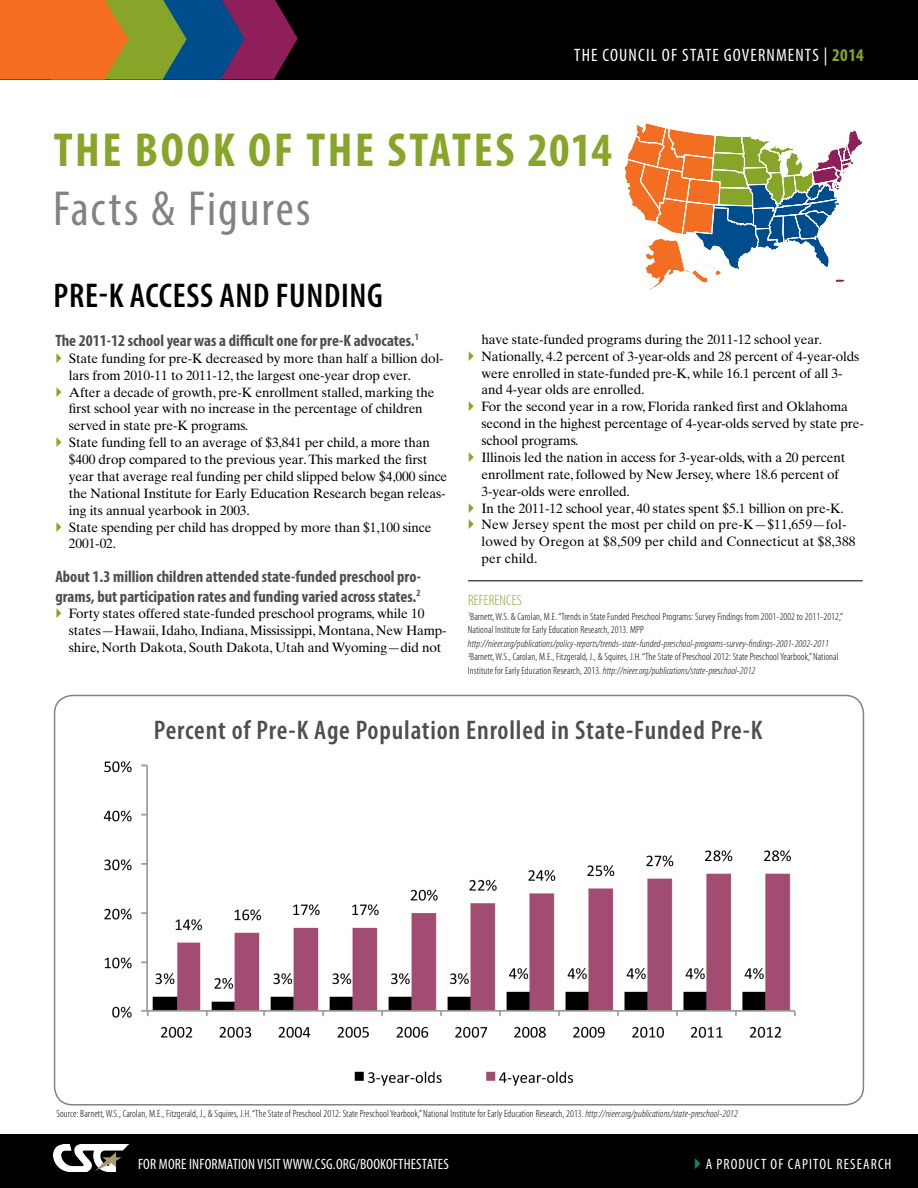
<style>
.page{position:relative;width:918px;height:1188px;background:#fff}
.page>*{position:absolute;margin:0;border:0;box-sizing:border-box;transform-origin:0 0}
.t1{font:condensed 49.5px "Myriad Pro";letter-spacing:.04em;color:#808285}
.t2{font:700 condensed 48px "Myriad Pro";letter-spacing:.055em;color:#87a529}
.t3{font:600 condensed 34.5px "Myriad Pro";letter-spacing:.02em;color:#000}
.t4{font:600 condensed 27px "Myriad Pro";letter-spacing:.03em;color:#4f4e4d}
.t5{font:condensed 18px "Myriad Pro";letter-spacing:.065em;color:#fff}
.t6{font:700 condensed 16.5px/19.8px "Myriad Pro";color:#4f4e4d}
.t7{font:condensed 15px "Myriad Pro";letter-spacing:.01em;color:#fff}
.t8{font:condensed 15px "Myriad Pro";letter-spacing:.07em;color:#fff}
.t9{font:300 condensed 15px "Myriad Pro";letter-spacing:.01em;color:#87a529}
.t10{font:13.5px/16.8px "Times Ten LT";letter-spacing:-.01em;color:#000}
.t11{font:300 condensed 10.5px/13.5px "Myriad Pro";letter-spacing:.01em;color:#000}
.t12{font:italic 300 condensed 10.5px/13.5px "Myriad Pro";letter-spacing:.01em;color:#000}
.s1{font-weight:700;color:#87a529}
.s2{font-style:normal}
.s3{font-style:italic}
</style>
<div class="page">
<div style="left:0;top:0;width:918px;height:80px;background:#000"></div>
<div style="left:0;top:1134px;width:918px;height:54px;background:#000"></div>
<img style="left:53px;top:1144px;width:76px;height:28px">
<svg style="left:624px;top:123px;width:238px;height:169px"></svg>
<svg style="left:0;top:0;width:298px;height:81px;background:#936142"></svg>
<img style="left:103px;top:761px;width:693px;height:325px">
<div style="left:54px;top:695px;width:810px;height:411px;border:2px solid #868181;border-radius:18px"></div>
<hr style="left:468px;top:580px;width:395px;height:1px;background:#4f4e4d">
<h3 class="t5" style="left:574px;top:44px;width:291px">THE COUNCIL OF STATE GOVERNMENTS | <span class="s1">2014</span></h3>
<h2 class="t2" style="left:54px;top:120px;width:560px">THE BOOK OF THE STATES 2014</h2>
<h1 class="t1" style="left:53px;top:179px;width:259px">Facts &amp; Figures</h1>
<h3 class="t3" style="left:54px;top:275px;width:331px">PRE-K ACCESS AND FUNDING</h3>
<p class="t6" style="left:55px;top:330px;width:365px">The 2011-12 school year was a difficult one for pre-K advocates.<sup>1</sup></p>
<p class="t10" style="left:69px;top:350px;width:380px">State funding for pre-K decreased by more than half a billion dol&shy;lars from 2010-11 to 2011-12, the largest one-year drop ever.<br>After a decade of growth, pre-K enrollment stalled, marking the first school year with no increase in the percentage of children served in state pre-K programs.<br>State funding fell to an average of $3,841 per child, a more than $400 drop compared to the previous year. This marked the first year that average real funding per child slipped below $4,000 since the National Institute for Early Education Research began releas&shy;ing its annual yearbook in 2003.<br>State spending per child has dropped by more than $1,100 since 2001-02.</p>
<p class="t6" style="left:55px;top:566px;width:367px">About 1.3 million children attended state-funded preschool pro&shy;grams, but participation rates and funding varied across states.<sup>2</sup></p>
<p class="t10" style="left:69px;top:605px;width:379px">Forty states offered state-funded preschool programs, while 10 states—Hawaii, Idaho, Indiana, Mississippi, Montana, New Hamp&shy;shire, North Dakota, South Dakota, Utah and Wyoming—did not</p>
<p class="t10" style="left:481px;top:331px;width:384px">have state-funded programs during the 2011-12 school year.<br>Nationally, 4.2 percent of 3-year-olds and 28 percent of 4-year-olds were enrolled in state-funded pre-K, while 16.1 percent of all 3- and 4-year olds are enrolled.<br>For the second year in a row, Florida ranked first and Oklahoma second in the highest percentage of 4-year-olds served by state pre&shy;school programs.<br>Illinois led the nation in access for 3-year-olds, with a 20 percent enrollment rate, followed by New Jersey, where 18.6 percent of 3-year-olds were enrolled.<br>In the 2011-12 school year, 40 states spent $5.1 billion on pre-K.<br>New Jersey spent the most per child on pre-K—$11,659—fol&shy;lowed by Oregon at $8,509 per child and Connecticut at $8,388 per child.</p>
<p class="t9" style="left:468px;top:591px;width:55px">REFERENCES</p>
<p class="t11" style="left:468px;top:610px;width:377px"><sup>1</sup>Barnett, W.S. &amp; Carolan, M.E. “Trends in State Funded Preschool Programs: Survey Findings from 2001-2002 to 2011-2012,”<br>National Institute for Early Education Research, 2013. MPP</p>
<p class="t12" style="left:468px;top:637px;width:372px">http://nieer.org/publications/policy-reports/trends-state-funded-preschool-programs-survey-findings-2001-2002-2011<br><sup>2</sup><span class="s2">Barnett, W.S., Carolan, M.E., Fitzgerald, J., &amp; Squires, J.H. “The State of Preschool 2012: State Preschool Yearbook,” National<br>Institute for Early Education Research, 2013.</span> http://nieer.org/publications/state-preschool-2012</p>
<h3 class="t4" style="left:154px;top:714px;width:610px">Percent of Pre-K Age Population Enrolled in State-Funded Pre-K</h3>
<p class="t11" style="left:56px;top:1107px;width:683px">Source: Barnett, W.S., Carolan, M.E., Fitzgerald, J., &amp; Squires, J.H. “The State of Preschool 2012: State Preschool Yearbook,” National Institute for Early Education Research, 2013. <span class="s3">http://nieer.org/publications/state-preschool-2012</span></p>
<p class="t7" style="left:138px;top:1154px;width:312px">FOR MORE INFORMATION VISIT WWW.CSG.ORG/BOOKOFTHESTATES</p>
<p class="t8" style="left:706px;top:1154px;width:187px">A PRODUCT OF CAPITOL RESEARCH</p>
</div>
